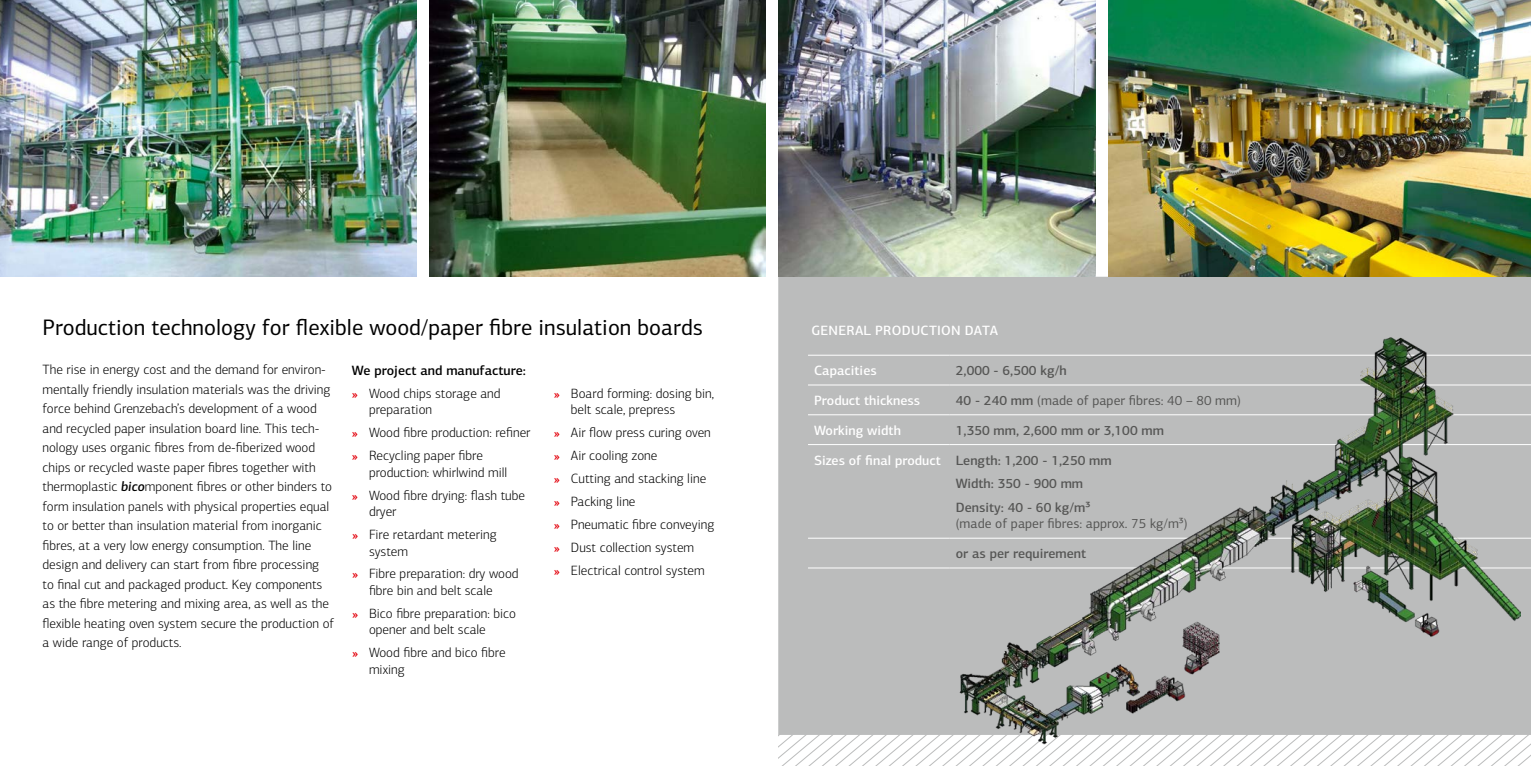
<style>
.page{position:relative;width:1531px;height:766px;background:#fff}
.page>*{position:absolute;margin:0;border:0;box-sizing:border-box;transform-origin:0 0}
.t1{font:22.5px "PF Centro Sans Pro";color:#000}
.t2{font:300 13.5px/19.5px "PF Centro Sans Pro";color:#000}
.t3{font:500 13.5px/23.5px "PF Centro Sans Pro";color:#565655}
.t4{font:13.5px "PF Centro Sans Pro";color:#565655}
.t5{font:500 13.5px/23px "PF Centro Sans Pro";color:#000}
.t6{font:500 13.5px "PF Centro Sans Pro";color:#fff}
.t7{font:500 13.5px "PF Centro Sans Pro";letter-spacing:.02em;color:#fff}
.s1{font-weight:500;font-style:italic}
.s2{color:#e3000b}
.s3{font-weight:300}
.s4{font-weight:500;color:#e3000b}
.s5{font-weight:500}
.s6{color:#fff}
</style>
<div class="page">
<div style="left:778px;top:277px;width:753px;height:457px;background:#bbbcbc"></div>
<svg style="left:778px;top:734px;width:753px;height:31px"></svg>
<img style="left:0;top:0;width:417px;height:276px">
<img style="left:429px;top:0;width:336px;height:276px">
<img style="left:778px;top:0;width:317px;height:277px">
<img style="left:1108px;top:0;width:423px;height:276px">
<hr style="left:808px;top:355px;width:142px;height:1px;background:#fff">
<hr style="left:950px;top:355px;width:581px;height:1px;background:#fff">
<hr style="left:808px;top:384px;width:142px;height:1px;background:#fff">
<hr style="left:950px;top:384px;width:581px;height:1px;background:#fff">
<hr style="left:808px;top:414px;width:142px;height:1px;background:#fff">
<hr style="left:950px;top:414px;width:581px;height:1px;background:#fff">
<hr style="left:808px;top:444px;width:142px;height:1px;background:#fff">
<hr style="left:950px;top:444px;width:581px;height:1px;background:#fff">
<hr style="left:808px;top:537px;width:142px;height:1px;background:#fff">
<hr style="left:950px;top:537px;width:581px;height:1px;background:#fff">
<hr style="left:808px;top:567px;width:142px;height:1px;background:#fff">
<hr style="left:950px;top:567px;width:581px;height:1px;background:#fff">
<img style="left:956px;top:325px;width:564px;height:424px">
<h1 class="t1" style="left:43px;top:314px;width:662px">Production technology for flexible wood/paper fibre insulation boards</h1>
<p class="t2" style="left:43px;top:360px;width:293px">The rise in energy cost and the demand for environ&shy;mentally friendly insulation materials was the driving force behind Grenzebach’s development of a wood and recycled paper insulation board line. This tech&shy;nology uses organic fibres from de-fiberized wood chips or recycled waste paper fibres together with thermoplastic <span class="s1">bico</span>mponent fibres or other binders to form insulation panels with physical properties equal to or better than insulation material from inorganic fibres, at a very low energy consumption. The line design and delivery can start from fibre processing<br>to final cut and packaged product. Key components as the fibre metering and mixing area, as well as the flexible heating oven system secure the production of a wide range of products.</p>
<p class="t5" style="left:352px;top:359px;width:175px">We project and manufacture: <span class="s2">»</span> <span class="s3">Wood chips storage and</span></p>
<p class="t2" style="left:352px;top:398px;width:180px;line-height:23px;text-indent:17px">preparation<br><span class="s4">»</span> Wood fibre production: refiner <span class="s4">»</span> Recycling paper fibre</p>
<p class="t2" style="left:352px;top:460px;width:174px;line-height:23px;text-align:center">production: whirlwind mill<br><span class="s4">»</span> Wood fibre drying: flash tube</p>
<p class="t2" style="left:352px;top:500px;width:146px;line-height:23px;text-indent:17px">dryer<br><span class="s4">»</span> Fire retardant metering</p>
<p class="t2" style="left:352px;top:539px;width:168px;line-height:23px;text-indent:17px">system<br><span class="s4">»</span> Fibre preparation: dry wood</p>
<p class="t2" style="left:352px;top:578px;width:165px;line-height:23px;text-align:center">fibre bin and belt scale<br><span class="s4">»</span> Bico fibre preparation: bico</p>
<p class="t2" style="left:352px;top:618px;width:155px;line-height:23px;text-align:center">opener and belt scale<br><span class="s4">»</span> Wood fibre and bico fibre</p>
<p class="t2" style="left:369px;top:659px;width:37px">mixing</p>
<p class="t2" style="left:571px;top:385px;width:145px;line-height:16.5px;text-indent:-17px"><span class="s4">»</span> Board forming: dosing bin, belt scale, prepress</p>
<p class="t2" style="left:554px;top:421px;width:162px;line-height:23px"><span class="s4">»</span> Air flow press curing oven <span class="s4">»</span> Air cooling zone<br><span class="s4">»</span> Cutting and stacking line <span class="s4">»</span> Packing line<br><span class="s4">»</span> Pneumatic fibre conveying <span class="s4">»</span> Dust collection system<br><span class="s4">»</span> Electrical control system</p>
<p class="t7" style="left:811px;top:322px;width:188px">GENERAL PRODUCTION DATA</p>
<p class="t6" style="left:814px;top:362px;width:64px">Capacities</p>
<p class="t3" style="left:956px;top:358px;width:112px">2,000 - 6,500 kg/h</p>
<p class="t6" style="left:814px;top:392px;width:107px">Product thickness</p>
<p class="t4" style="left:956px;top:392px;width:287px"><span class="s5">40 - 240 mm</span> (made of paper fibres: 40 – 80 mm)</p>
<p class="t6" style="left:814px;top:421px;width:88px">Working width</p>
<p class="t3" style="left:956px;top:418px;width:210px">1,350 mm, 2,600 mm or 3,100 mm</p>
<p class="t3" style="left:956px;top:448px;width:157px;text-indent:-142px"><span class="s6">Sizes of final product</span> Length: 1,200 - 1,250 mm<br>Width: 350 - 900 mm<br>Density: 40 - 60 kg/m³</p>
<p class="t4" style="left:956px;top:515px;width:233px">(made of paper fibres: approx. 75 kg/m³)</p>
<p class="t3" style="left:956px;top:541px;width:132px">or as per requirement</p>
</div>
